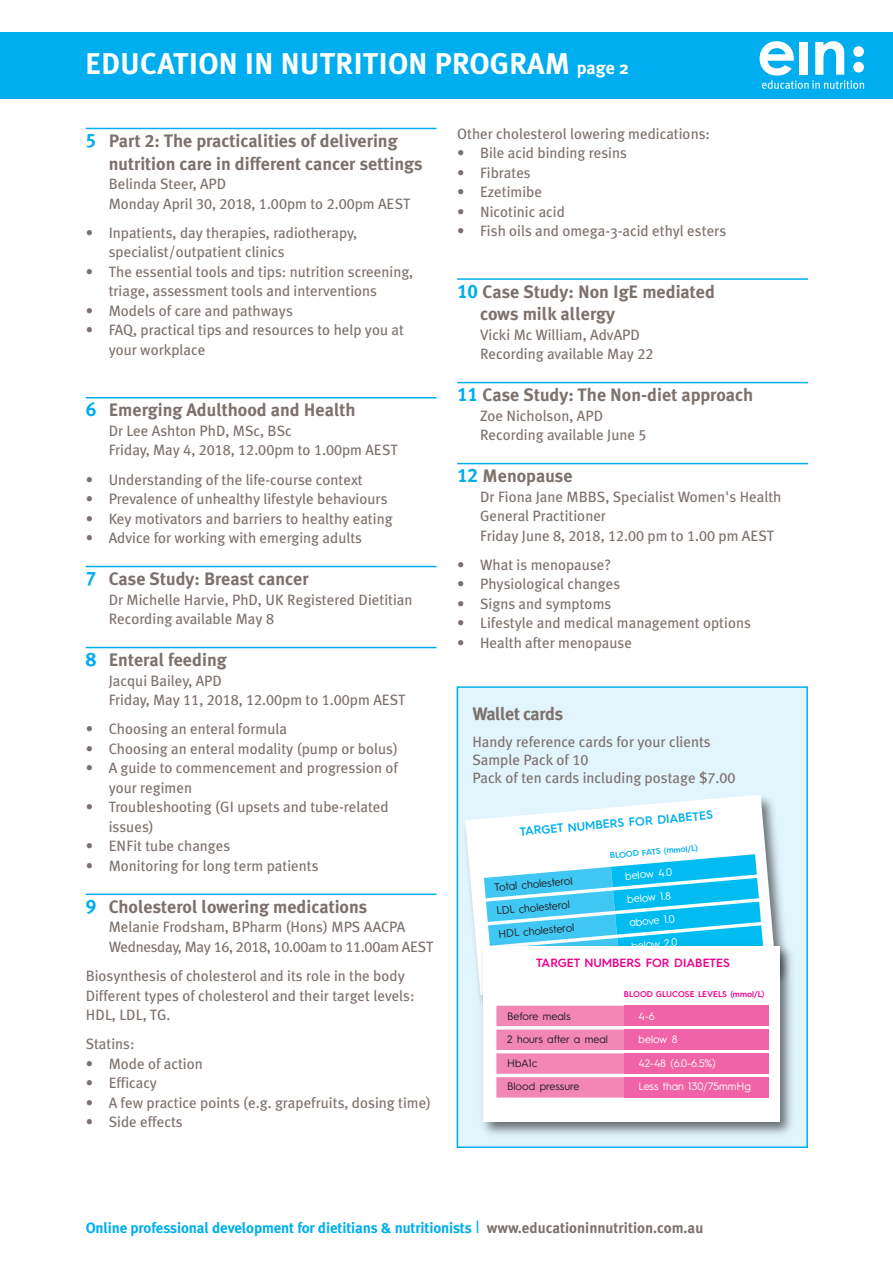
<style>
.page{position:relative;width:893px;height:1263px;background:#fff}
.page>*{position:absolute;margin:0;border:0;box-sizing:border-box;transform-origin:0 0}
.t1{font:700 30px "Meta Plus";color:#fff}
.t2{font:700 18px/22.5px "Meta Plus";color:#7d716c}
.t3{font:700 18px "Meta Plus";letter-spacing:-.025em;color:#7d716c}
.t4{font:15px/19.5px "Meta Plus";color:#7d716c}
.t5{font:700 15px "Meta Plus";letter-spacing:-.01em;color:#00aeef}
.t6{font:600 12px "Hurme Geometric Sans 3";color:#00aeef}
.t7{font:600 12px "Hurme Geometric Sans 3";color:#ed028c}
.t8{font:10.8px "Hurme Geometric Sans 3";color:#231f20}
.t9{font:10.8px/23.4px "Hurme Geometric Sans 3";color:#fff}
.t10{font:600 8.4px "Hurme Geometric Sans 3";color:#ed028c}
.t11{font:600 8.4px "Hurme Geometric Sans 3";color:#00aeef}
.s1{font-size:18px}
.s2{font-family:"Meta Plus Bold Caps";font-weight:400;font-size:19.5px;color:#00aeef}
.s3{font-family:"Meta Plus Bold Caps";font-weight:400}
.s4{font-family:"Meta Plus Book Caps"}
.s5{font-family:"Hurme Geometric Sans 3";font-weight:400;font-size:18px}
.s6{color:#7d716c}
</style>
<div class="page">
<div style="left:0;top:32px;width:893px;height:67px;background:#00aeef"></div>
<svg style="left:760px;top:41px;width:104px;height:48px"></svg>
<hr style="left:86px;top:128px;width:350px;height:1px;background:#00aeef">
<hr style="left:86px;top:397px;width:350px;height:1px;background:#00aeef">
<hr style="left:86px;top:566px;width:350px;height:1px;background:#00aeef">
<hr style="left:86px;top:647px;width:350px;height:1px;background:#00aeef">
<hr style="left:86px;top:893px;width:350px;height:2px;background:#00aeef">
<div style="left:458px;top:688px;width:348px;height:458px;background:#e2f4fc"></div>
<div style="left:457px;top:686px;width:351px;height:462px;border:2px solid #00aeef"></div>
<img style="left:457px;top:787px;width:328px;height:228px">
<svg style="left:465px;top:794px;width:311px;height:201px;fill:#fff"></svg>
<svg style="left:484px;top:854px;width:279px;height:86px"></svg>
<img style="left:476px;top:940px;width:316px;height:195px">
<div style="left:483px;top:947px;width:296px;height:175px;background:#fff"></div>
<svg style="left:496px;top:1006px;width:273px;height:91px"></svg>
<div style="left:624px;top:1077px;width:144px;height:20px;background:#f063a6"></div>
<hr style="left:457px;top:278px;width:351px;height:2px;background:#00aeef">
<hr style="left:457px;top:382px;width:351px;height:1px;background:#00aeef">
<hr style="left:457px;top:463px;width:351px;height:1px;background:#00aeef">
<h1 class="t1" style="left:85px;top:46px;width:545px">EDUCATION IN NUTRITION PROGRAM <span class="s1">page 2</span></h1>
<p class="t2" style="left:109px;top:130px;width:315px;text-indent:-23px"><span class="s2">5</span> Part <span class="s3">2</span>: The practicalities of delivering nutrition care in different cancer settings</p>
<p class="t4" style="left:109px;top:174px;width:303px">Belinda Steer, APD<br>Monday April <span class="s4">30, 2018, 1.00</span>pm to <span class="s4">2.00</span>pm AEST</p>
<p class="t4" style="left:109px;top:223px;width:250px;text-indent:-23px">• Inpatients, day therapies, radiotherapy, specialist/outpatient clinics</p>
<p class="t4" style="left:109px;top:262px;width:306px;text-indent:-23px">• The essential tools and tips: nutrition screening, triage, assessment tools and interventions</p>
<p class="t4" style="left:86px;top:301px;width:209px">• Models of care and pathways</p>
<p class="t4" style="left:109px;top:320px;width:297px;text-indent:-23px">• FAQ, practical tips and resources to help you at your workplace</p>
<p class="t2" style="left:86px;top:399px;width:271px"><span class="s2">6</span> Emerging Adulthood and Health</p>
<p class="t4" style="left:109px;top:421px;width:291px">Dr Lee Ashton PhD, MSc, BSc<br>Friday, May <span class="s4">4, 2018, 12.00</span>pm to <span class="s4">1.00</span>pm AEST</p>
<p class="t4" style="left:86px;top:470px;width:279px">• Understanding of the life-course context</p>
<p class="t4" style="left:86px;top:489px;width:303px">• Prevalence of unhealthy lifestyle behaviours</p>
<p class="t4" style="left:86px;top:509px;width:308px">• Key motivators and barriers to healthy eating</p>
<p class="t4" style="left:86px;top:528px;width:278px">• Advice for working with emerging adults</p>
<p class="t2" style="left:86px;top:568px;width:224px"><span class="s2">7</span> Case Study: Breast cancer</p>
<p class="t4" style="left:109px;top:590px;width:305px">Dr Michelle Harvie, PhD, UK Registered Dietitian<br>Recording available May <span class="s4">8</span></p>
<p class="t2" style="left:86px;top:649px;width:143px"><span class="s2">8</span> Enteral feeding</p>
<p class="t4" style="left:109px;top:671px;width:299px">Jacqui Bailey, APD<br>Friday, May <span class="s4">11, 2018, 12.00</span>pm to <span class="s4">1.00</span>pm AEST</p>
<p class="t4" style="left:86px;top:719px;width:203px">• Choosing an enteral formula</p>
<p class="t4" style="left:86px;top:739px;width:314px">• Choosing an enteral modality (pump or bolus)</p>
<p class="t4" style="left:109px;top:758px;width:291px;text-indent:-23px">• A guide to commencement and progression of your regimen</p>
<p class="t4" style="left:109px;top:797px;width:282px;text-indent:-23px">• Troubleshooting (GI upsets and tube-related issues)</p>
<p class="t4" style="left:86px;top:836px;width:146px">• ENFit tube changes</p>
<p class="t4" style="left:86px;top:856px;width:234px">• Monitoring for long term patients</p>
<p class="t2" style="left:86px;top:895px;width:283px"><span class="s2">9</span> Cholesterol lowering medications</p>
<p class="t4" style="left:109px;top:917px;width:326px">Melanie Frodsham, BPharm (Hons) MPS AACPA<br>Wednesday, May <span class="s4">16, 2018, 10.00</span>am to <span class="s4">11.00</span>am AEST</p>
<p class="t4" style="left:86px;top:966px;width:330px">Biosynthesis of cholesterol and its role in the body<br>Different types of cholesterol and their target levels:<br>HDL, LDL, TG.</p>
<p class="t4" style="left:86px;top:1034px;width:50px">Statins:</p>
<p class="t4" style="left:86px;top:1054px;width:119px">• Mode of action</p>
<p class="t4" style="left:86px;top:1073px;width:73px">• Efficacy</p>
<p class="t4" style="left:86px;top:1093px;width:347px">• A few practice points (e.g. grapefruits, dosing time)</p>
<p class="t4" style="left:86px;top:1112px;width:99px">• Side effects</p>
<p class="t4" style="left:457px;top:124px;width:254px">Other cholesterol lowering medications:</p>
<p class="t4" style="left:457px;top:143px;width:171px">• Bile acid binding resins</p>
<p class="t4" style="left:457px;top:163px;width:75px">• Fibrates</p>
<p class="t4" style="left:457px;top:182px;width:86px">• Ezetimibe</p>
<p class="t4" style="left:457px;top:202px;width:109px">• Nicotinic acid</p>
<p class="t4" style="left:457px;top:221px;width:271px">• Fish oils and omega-3-acid ethyl esters</p>
<p class="t2" style="left:480px;top:280px;width:236px;text-indent:-23px"><span class="s2">10</span> Case Study: Non IgE mediated cows milk allergy</p>
<p class="t4" style="left:480px;top:325px;width:175px">Vicki Mc William, AdvAPD<br>Recording available May <span class="s4">22</span></p>
<p class="t2" style="left:457px;top:384px;width:298px"><span class="s2">11</span> Case Study: The Non-diet approach</p>
<p class="t4" style="left:480px;top:406px;width:168px">Zoe Nicholson, APD<br>Recording available June <span class="s4">5</span></p>
<p class="t2" style="left:457px;top:465px;width:117px"><span class="s2">12</span> Menopause</p>
<p class="t4" style="left:480px;top:487px;width:303px">Dr Fiona Jane MBBS, Specialist Women's Health<br>General Practitioner<br>Friday June <span class="s4">8, 2018, 12.00</span> pm to <span class="s4">1.00</span> pm AEST</p>
<p class="t4" style="left:457px;top:555px;width:156px">• What is menopause?</p>
<p class="t4" style="left:457px;top:574px;width:165px">• Physiological changes</p>
<p class="t4" style="left:457px;top:594px;width:156px">• Signs and symptoms</p>
<p class="t4" style="left:457px;top:613px;width:295px">• Lifestyle and medical management options</p>
<p class="t4" style="left:457px;top:633px;width:176px">• Health after menopause</p>
<p class="t3" style="left:472px;top:703px;width:92px">Wallet cards</p>
<p class="t4" style="left:472px;top:733px;width:265px;line-height:18px">Handy reference cards for your clients<br>Sample Pack of <span class="s4">10<br></span>Pack of ten cards including postage $<span class="s4">7</span>.<span class="s4">00</span></p>
<p class="t6" style="left:519px;top:827px;width:195px;rotate:-5deg">TARGET NUMBERS FOR DIABETES</p>
<p class="t11" style="left:610px;top:853px;width:90px;rotate:-5deg">BLOOD FATS (mmol/L)</p>
<p class="t8" style="left:494px;top:884px;width:80px;rotate:-5deg">Total cholesterol</p>
<p class="t9" style="left:624px;top:865px;width:49px;rotate:-5deg">below 4.0</p>
<p class="t9" style="left:626px;top:889px;width:45px;rotate:-5deg">below 1.8</p>
<p class="t8" style="left:496px;top:907px;width:75px;rotate:-5deg">LDL cholesterol</p>
<p class="t8" style="left:498px;top:930px;width:78px;rotate:-5deg">HDL cholesterol</p>
<p class="t9" style="left:628px;top:912px;width:48px;rotate:-5deg">above 1.0 below 2.0</p>
<p class="t7" style="left:536px;top:958px;width:195px">TARGET NUMBERS FOR DIABETES</p>
<p class="t10" style="left:624px;top:991px;width:142px">BLOOD GLUCOSE LEVELS (mmol/L)</p>
<p class="t8" style="left:507px;top:1012px;width:65px">Before meals</p>
<p class="t9" style="left:639px;top:1005px;width:18px">4-6</p>
<p class="t8" style="left:507px;top:1036px;width:102px">2 hours after a meal</p>
<p class="t9" style="left:639px;top:1029px;width:41px">below 8</p>
<p class="t8" style="left:507px;top:1059px;width:32px">HbA1c</p>
<p class="t9" style="left:639px;top:1052px;width:78px">42-48 (6.0-6.5%)</p>
<p class="t8" style="left:507px;top:1082px;width:74px">Blood pressure</p>
<p class="t9" style="left:639px;top:1076px;width:114px">Less than 130/75mmHg</p>
<p class="t5" style="left:86px;top:1219px;width:619px">Online professional development for dietitians &amp; nutritionists <span class="s5">I</span> <span class="s6">www.educationinnutrition.com.au</span></p>
</div>
